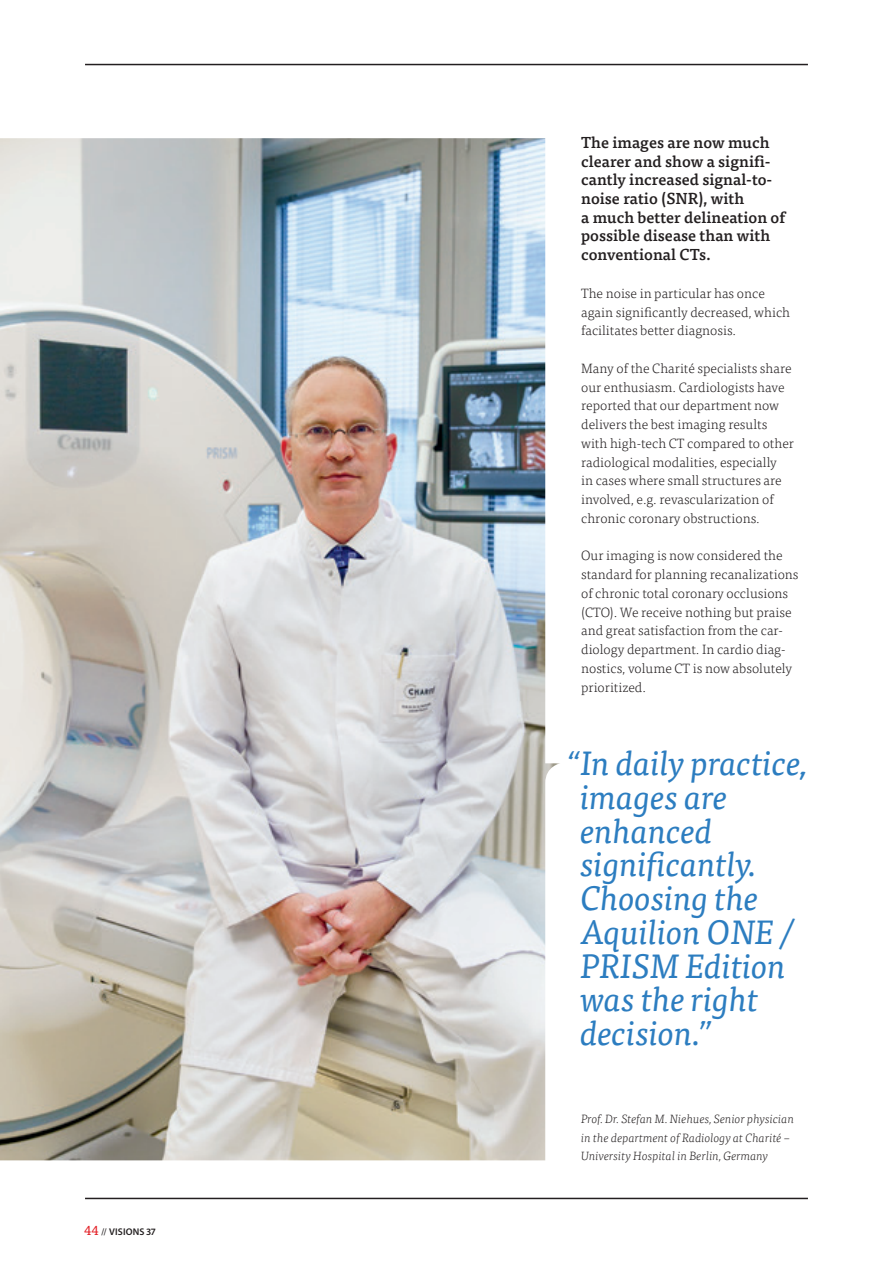
<style>
.page{position:relative;width:893px;height:1263px;background:#fff}
.page>*{position:absolute;margin:0;border:0;box-sizing:border-box;transform-origin:0 0}
.t1{font:italic 33.75px/33.8px "Tisa Pro";letter-spacing:-.01em;color:#2c7dc0}
.t2{font:500 15.75px/18.8px "Tisa Pro";color:#231f20}
.t3{font:300 13.5px/18.8px "Tisa Pro";color:#231f20}
.t4{font:italic 300 12px/18.8px "Tisa Pro";color:#231f20}
.t5{font:600 9.75px "Myriad Pro";letter-spacing:.015em;color:#231f20}
.s1{font-family:"Tisa Pro";font-weight:400;font-size:13.5px;color:#e21a21}
.s2{font-weight:400}
</style>
<div class="page">
<hr style="left:85px;top:64px;width:723px;height:1px;background:#231f20">
<hr style="left:85px;top:1198px;width:723px;height:1px;background:#231f20">
<img style="left:0;top:138px;width:560px;height:1022px">
<p class="t5" style="left:84px;top:1226px;width:73px"><span class="s1">44</span> <span class="s2">//</span>VISIONS 37</p>
<p class="t2" style="left:581px;top:132px;width:206px">The images are now much clearer and show a signifi&shy;cantly increased signal-to&shy;noise ratio (SNR), with<br>a much better delineation of possible disease than with conventional CTs.</p>
<p class="t3" style="left:581px;top:283px;width:210px">The noise in particular has once again significantly decreased, which facilitates better diagnosis.</p>
<p class="t3" style="left:581px;top:358px;width:214px">Many of the Charité specialists share our enthusiasm. Cardiologists have reported that our department now delivers the best imaging results with high-tech CT compared to other radiological modalities, especially<br>in cases where small structures are involved, e.g. revascularization of chronic coronary obstructions.</p>
<p class="t3" style="left:581px;top:546px;width:219px">Our imaging is now considered the standard for planning recanalizations of chronic total coronary occlusions (CTO). We receive nothing but praise and great satisfaction from the car&shy;diology department. In cardio diag&shy;nostics, volume CT is now absolutely prioritized.</p>
<h1 class="t1" style="left:580px;top:744px;width:228px;text-indent:-13px">“In daily practice, images are enhanced significantly.<br>Choosing the<br>Aquilion ONE /<br>PRISM Edition was the right decision.”</h1>
<p class="t4" style="left:581px;top:1109px;width:214px">Prof. Dr. Stefan M. Niehues, Senior physician in the department of Radiology at Charité –<br>University Hospital in Berlin, Germany</p>
</div>
